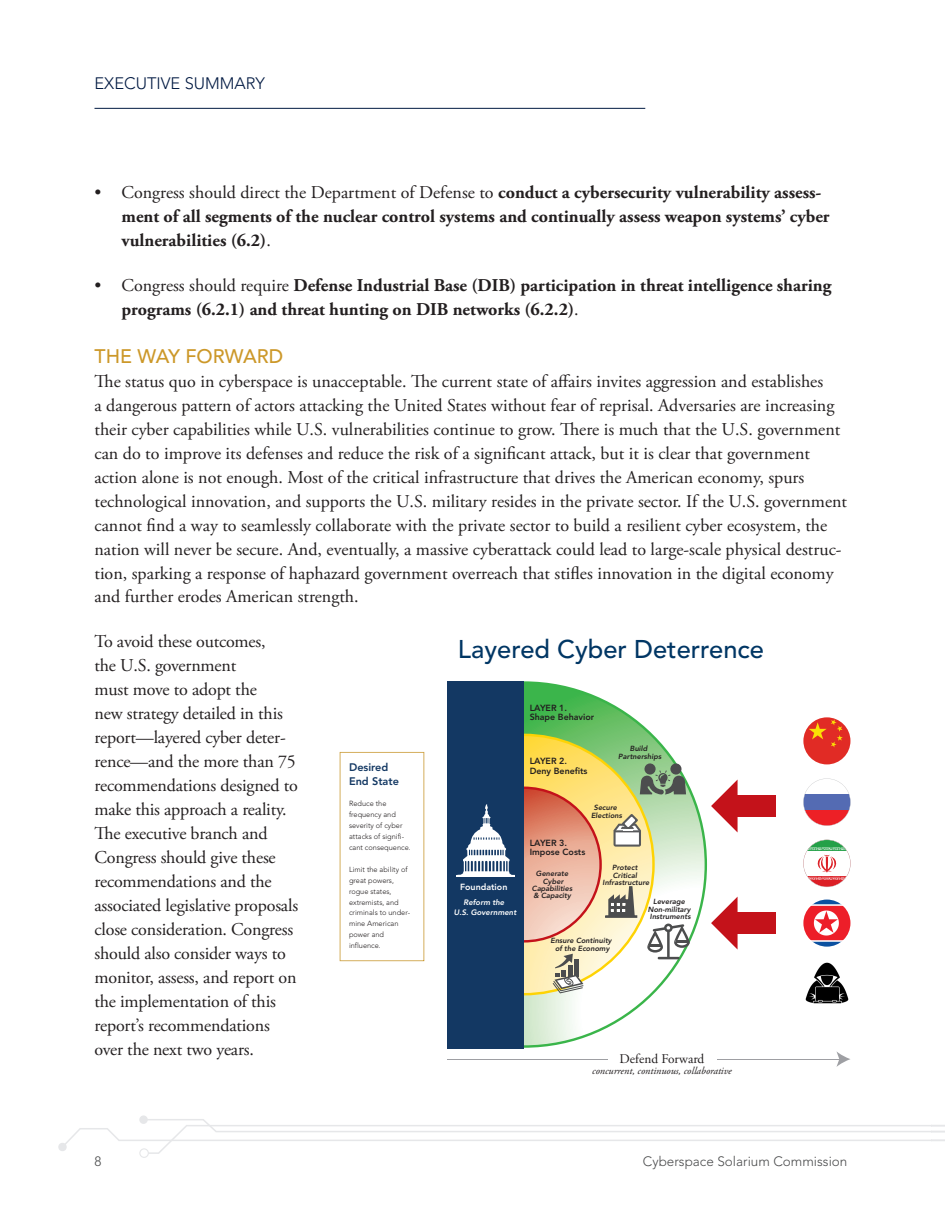
<style>
.page{position:relative;width:945px;height:1215px;background:#fff}
.page>*{position:absolute;margin:0;border:0;box-sizing:border-box;transform-origin:0 0}
.t1{font:500 25.5px "Avenir";color:#003664}
.t2{font:500 19.5px "Avenir";color:#cc9829}
.t3{font:18px/24px "Adobe Garamond Pro";color:#231f20}
.t4{font:700 18px/24px "Adobe Garamond Pro";color:#231f20}
.t5{font:300 16.5px "Avenir";color:#001942}
.t6{font:300 13.5px "Avenir";color:#4b4c4d}
.t7{font:13.35px "Adobe Garamond Pro";color:#231f20}
.t8{font:800 10.95px/14px "Avenir";color:#133863}
.t9{font:italic 10.35px "Adobe Garamond Pro";color:#231f20}
.t10{font:800 8.85px/9.9px "Avenir";color:#231f20}
.t11{font:800 8.85px "Avenir";color:#fff}
.t12{font:italic 800 7.8px/9.9px "Avenir";color:#fff;text-align:center}
.t13{font:300 7.35px/10.9px "Avenir";color:#231f20}
.t14{font:italic 800 7.35px/7.4px "Avenir";color:#231f20;text-align:center}
.s1{font-weight:400}
</style>
<div class="page">
<div style="left:139px;top:1115px;width:9px;height:9px;background:#e6e7e9;border-radius:50%"></div>
<hr style="left:94px;top:108px;width:551px;height:1px;background:#001942">
<svg style="left:58px;top:1118px;width:887px;height:40px"></svg>
<svg style="left:523px;top:681px;width:184px;height:367px"></svg>
<svg style="left:523px;top:734px;width:132px;height:261px;background:#bdd067"></svg>
<svg style="left:339px;top:751px;width:86px;height:211px"></svg>
<div style="left:447px;top:681px;width:76px;height:367px;background:#133863"></div>
<img style="left:805px;top:962px;width:44px;height:42px">
<hr style="left:447px;top:1059px;width:161px;height:1px;background:#9e9fa3">
<hr style="left:717px;top:1059px;width:124px;height:1px;background:#9e9fa3">
<svg style="left:837px;top:1052px;width:13px;height:15px"></svg>
<svg style="left:340px;top:752px;width:84px;height:209px"></svg>
<div style="left:670px;top:763px;width:12px;height:12px;background:#4c4d4e;border-radius:50%"></div>
<div style="left:644px;top:763px;width:12px;height:12px;background:#4c4d4e;border-radius:50%"></div>
<img style="left:803px;top:717px;width:47px;height:47px;border-radius:24px">
<svg style="left:803px;top:840px;width:48px;height:47px"></svg>
<svg style="left:803px;top:778px;width:48px;height:48px"></svg>
<img style="left:803px;top:900px;width:47px;height:47px;border-radius:24px">
<div style="left:734px;top:795px;width:42px;height:22px;background:#c4121a"></div>
<svg style="left:711px;top:780px;width:27px;height:52px"></svg>
<div style="left:734px;top:912px;width:42px;height:22px;background:#c4121a"></div>
<svg style="left:711px;top:897px;width:27px;height:53px"></svg>
<svg style="left:456px;top:770px;width:234px;height:223px"></svg>
<p class="t5" style="left:94px;top:74px;width:172px">EXECUTIVE SUMMARY</p>
<p class="t4" style="left:122px;top:180px;width:710px;text-indent:-27px"><span class="s1">• Congress should direct the Department of Defense to</span> conduct a cybersecurity vulnerability assess&shy;ment of all segments of the nuclear control systems and continually assess weapon systems’ cyber vulnerabilities (6.2)<span class="s1">.</span></p>
<p class="t4" style="left:122px;top:273px;width:712px;text-indent:-27px"><span class="s1">• Congress should require</span> Defense Industrial Base (DIB) participation in threat intelligence sharing programs (6.2.1) and threat hunting on DIB networks (6.2.2)<span class="s1">.</span></p>
<p class="t2" style="left:94px;top:345px;width:190px">THE WAY FORWARD</p>
<p class="t3" style="left:94px;top:369px;width:754px">The status quo in cyberspace is unacceptable. The current state of affairs invites aggression and establishes<br>a dangerous pattern of actors attacking the United States without fear of reprisal. Adversaries are increasing their cyber capabilities while U.S. vulnerabilities continue to grow. There is much that the U.S. government can do to improve its defenses and reduce the risk of a significant attack, but it is clear that government action alone is not enough. Most of the critical infrastructure that drives the American economy, spurs technological innovation, and supports the U.S. military resides in the private sector. If the U.S. government cannot find a way to seamlessly collaborate with the private sector to build a resilient cyber ecosystem, the nation will never be secure. And, eventually, a massive cyberattack could lead to large-scale physical destruc&shy;tion, sparking a response of haphazard government overreach that stifles innovation in the digital economy and further erodes American strength.</p>
<p class="t3" style="left:94px;top:630px;width:205px">To avoid these outcomes,<br>the U.S. government<br>must move to adopt the<br>new strategy detailed in this report—layered cyber deter&shy;rence—and the more than 75 recommendations designed to make this approach a reality.<br>The executive branch and<br>Congress should give these recommendations and the associated legislative proposals close consideration. Congress should also consider ways to monitor, assess, and report on the implementation of this report’s recommendations over the next two years.</p>
<h1 class="t1" style="left:458px;top:635px;width:308px">Layered Cyber Deterrence</h1>
<p class="t10" style="left:530px;top:703px;width:66px">LAYER 1.<br>Shape Behavior</p>
<p class="t14" style="left:618px;top:745px;width:45px">Build<br>Partnerships</p>
<p class="t10" style="left:530px;top:756px;width:59px">LAYER 2.<br>Deny Benefits</p>
<p class="t8" style="left:349px;top:760px;width:51px">Desired<br>End State</p>
<p class="t13" style="left:349px;top:798px;width:63px">Reduce the frequency and severity of cyber attacks of signifi&shy;cant consequence.</p>
<p class="t13" style="left:349px;top:864px;width:63px">Limit the ability of great powers, rogue states, extremists, and criminals to under&shy;mine American power and influence.</p>
<p class="t14" style="left:591px;top:804px;width:33px">Secure<br>Elections</p>
<p class="t10" style="left:530px;top:838px;width:57px">LAYER 3.<br>Impose Costs</p>
<p class="t14" style="left:603px;top:864px;width:48px">Protect<br>Critical<br>Infrastructure</p>
<p class="t14" style="left:532px;top:870px;width:42px">Generate<br>Cyber<br>Capabilities &amp; Capacity</p>
<p class="t11" style="left:460px;top:880px;width:49px">Foundation</p>
<p class="t12" style="left:454px;top:897px;width:64px">Reform the<br>U.S. Government</p>
<p class="t14" style="left:648px;top:898px;width:44px">Leverage<br>Non-military<br>Instruments</p>
<p class="t14" style="left:551px;top:937px;width:63px">Ensure Continuity of the Economy</p>
<p class="t7" style="left:620px;top:1051px;width:86px">Defend Forward</p>
<p class="t9" style="left:592px;top:1064px;width:141px">concurrent, continuous, collaborative</p>
<p class="t6" style="left:94px;top:1154px;width:9px">8</p>
<p class="t6" style="left:643px;top:1154px;width:206px">Cyberspace Solarium Commission</p>
</div>
